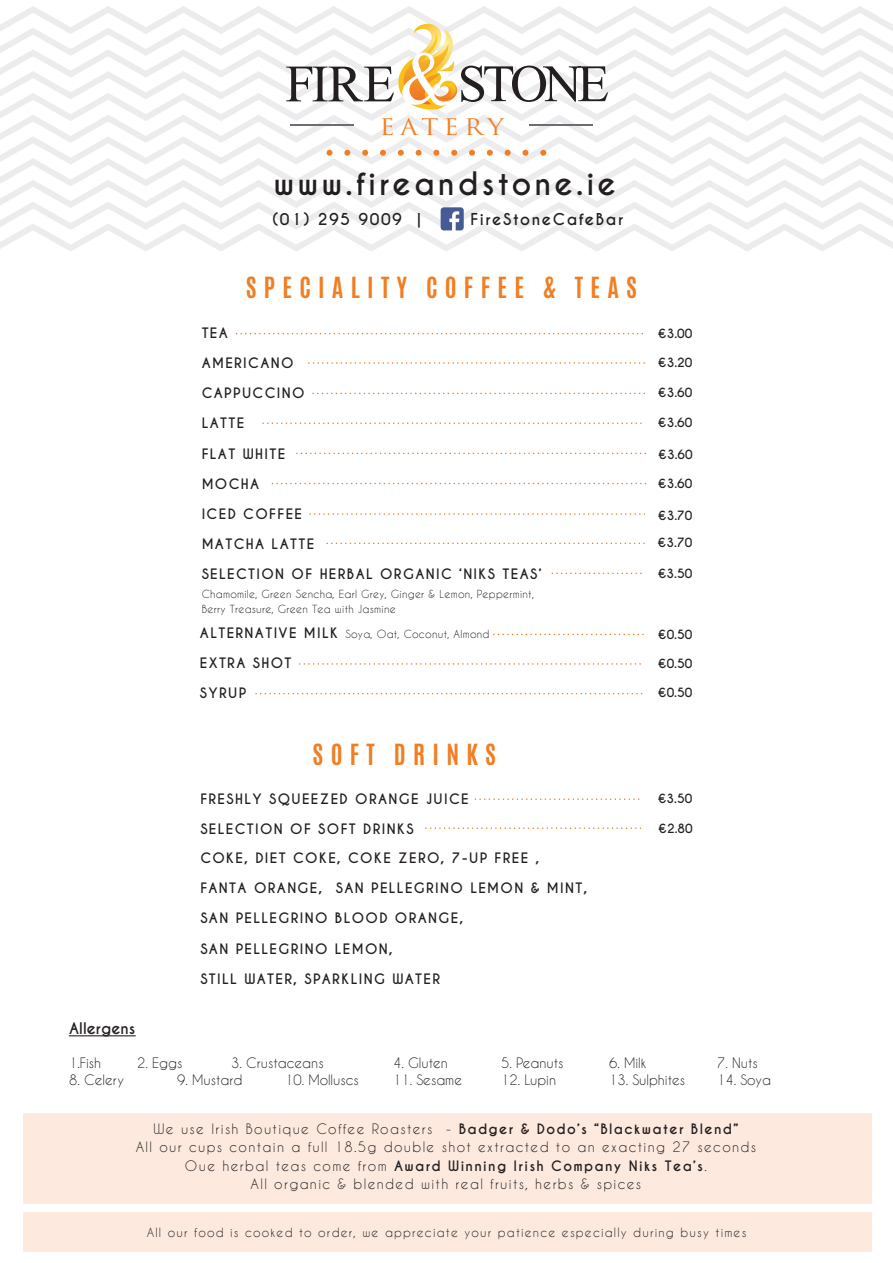
<style>
.page{position:relative;width:893px;height:1263px;background:#fff}
.page>*{position:absolute;margin:0;border:0;box-sizing:border-box;transform-origin:0 0}
.t1{font:700 30.3px "Caviar Dreams";letter-spacing:.1em;color:#231f20}
.t2{font:700 24.3px "Antonio";letter-spacing:.3em;color:#f17e23}
.t3{font:22.35px "Trajan Pro";letter-spacing:.2em;color:#f27e25;scale:1.13 1}
.t4{font:700 15.45px "Caviar Dreams";letter-spacing:.1em;color:#231f20}
.t5{font:700 15px "Caviar Dreams";color:#231f20}
.t6{font:700 13.5px "Caviar Dreams";letter-spacing:.1em;color:#231f20}
.t7{font:13.5px/18.6px "Caviar Dreams";letter-spacing:.1em;color:#231f20;text-align:center}
.t8{font:13.5px "Caviar Dreams";color:#231f20}
.t9{font:12px "Caviar Dreams";letter-spacing:.1em;color:#231f20}
.t10{font:700 12px "Caviar Dreams";color:#231f20}
.t11{font:10.5px/15.5px "Caviar Dreams";letter-spacing:.025em;color:#231f20}
.s1{font-weight:700;font-size:13.5px}
.s2{font-weight:700}
</style>
<div class="page">
<div style="left:23px;top:1113px;width:849px;height:91px;background:#fde9de"></div>
<div style="left:23px;top:1212px;width:849px;height:39px;background:#fde9de"></div>
<svg style="left:0;top:6px;width:893px;height:245px"></svg>
<svg style="left:475px;top:798px;width:165px;height:2px"></svg>
<svg style="left:426px;top:827px;width:216px;height:2px"></svg>
<svg style="left:236px;top:333px;width:407px;height:1px"></svg>
<svg style="left:297px;top:453px;width:349px;height:1px"></svg>
<svg style="left:309px;top:362px;width:336px;height:2px"></svg>
<svg style="left:313px;top:393px;width:332px;height:1px"></svg>
<svg style="left:263px;top:422px;width:379px;height:2px"></svg>
<svg style="left:310px;top:513px;width:335px;height:2px"></svg>
<svg style="left:272px;top:483px;width:375px;height:1px"></svg>
<svg style="left:256px;top:693px;width:387px;height:1px"></svg>
<svg style="left:300px;top:663px;width:341px;height:2px"></svg>
<svg style="left:494px;top:634px;width:149px;height:1px"></svg>
<hr style="left:69px;top:1035px;width:66px;height:1px;background:#231f20">
<svg style="left:327px;top:543px;width:318px;height:1px"></svg>
<svg style="left:552px;top:573px;width:90px;height:1px"></svg>
<h3 class="t3" style="left:380px;top:113px;width:112px">EATERY</h3>
<h1 class="t1" style="left:273px;top:165px;width:344px">www.fireandstone.ie</h1>
<p class="t4" style="left:272px;top:210px;width:150px">(01) 295 9009 |</p>
<p class="t4" style="left:470px;top:210px;width:154px">FireStoneCafeBar</p>
<h2 class="t2" style="left:246px;top:269px;width:393px">SPECIALITY COFFEE &amp; TEAS</h2>
<p class="t6" style="left:202px;top:325px;width:28px">TEA</p>
<p class="t6" style="left:202px;top:355px;width:93px">AMERICANO</p>
<p class="t6" style="left:202px;top:385px;width:104px">CAPPUCCINO</p>
<p class="t6" style="left:202px;top:415px;width:44px">LATTE</p>
<p class="t6" style="left:202px;top:445px;width:85px">FLAT WHITE</p>
<p class="t6" style="left:202px;top:475px;width:59px">MOCHA</p>
<p class="t6" style="left:202px;top:506px;width:102px">ICED COFFEE</p>
<p class="t6" style="left:202px;top:536px;width:114px">MATCHA LATTE</p>
<p class="t6" style="left:202px;top:566px;width:341px">SELECTION OF HERBAL ORGANIC ‘NIKS TEAS’</p>
<p class="t11" style="left:202px;top:586px;width:334px">Chamomile, Green Sencha, Earl Grey, Ginger &amp; Lemon, Peppermint,<br>Berry Treasure, Green Tea with Jasmine</p>
<p class="t10" style="left:658px;top:326px;width:36px">€3.00</p>
<p class="t10" style="left:658px;top:356px;width:36px">€3.20</p>
<p class="t10" style="left:658px;top:386px;width:36px">€3.60</p>
<p class="t10" style="left:658px;top:416px;width:36px">€3.60</p>
<p class="t10" style="left:658px;top:447px;width:36px">€3.60</p>
<p class="t10" style="left:658px;top:476px;width:36px">€3.60</p>
<p class="t10" style="left:658px;top:508px;width:36px">€3.70</p>
<p class="t10" style="left:658px;top:535px;width:36px">€3.70</p>
<p class="t10" style="left:658px;top:566px;width:36px">€3.50</p>
<p class="t11" style="left:200px;top:626px;width:291px"><span class="s1">ALTERNATIVE MILK</span> Soya, Oat, Coconut, Almond</p>
<p class="t6" style="left:200px;top:655px;width:93px">EXTRA SHOT</p>
<p class="t6" style="left:200px;top:685px;width:48px">SYRUP</p>
<p class="t10" style="left:658px;top:685px;width:36px">€0.50</p>
<p class="t10" style="left:658px;top:627px;width:36px">€0.50</p>
<p class="t10" style="left:658px;top:656px;width:36px">€0.50</p>
<h2 class="t2" style="left:313px;top:737px;width:185px">SOFT DRINKS</h2>
<p class="t6" style="left:200px;top:791px;width:270px">FRESHLY SQUEEZED ORANGE JUICE</p>
<p class="t10" style="left:658px;top:791px;width:36px">€3.50</p>
<p class="t6" style="left:200px;top:821px;width:215px">SELECTION OF SOFT DRINKS</p>
<p class="t10" style="left:658px;top:821px;width:36px">€2.80</p>
<p class="t6" style="left:200px;top:850px;width:340px">COKE, DIET COKE, COKE ZERO, 7-UP FREE ,</p>
<p class="t6" style="left:200px;top:880px;width:388px">FANTA ORANGE, SAN PELLEGRINO LEMON &amp; MINT,</p>
<p class="t6" style="left:200px;top:910px;width:264px">SAN PELLEGRINO BLOOD ORANGE,</p>
<p class="t6" style="left:200px;top:940px;width:194px">SAN PELLEGRINO LEMON,</p>
<p class="t6" style="left:200px;top:970px;width:241px">STILL WATER, SPARKLING WATER</p>
<p class="t5" style="left:69px;top:1019px;width:68px">Allergens</p>
<p class="t7" style="left:69px;top:1054px;width:34px">1.Fish</p>
<p class="t7" style="left:137px;top:1054px;width:47px">2. Eggs</p>
<p class="t8" style="left:231px;top:1055px;width:94px">3. Crustaceans</p>
<p class="t7" style="left:393px;top:1054px;width:56px">4. Gluten</p>
<p class="t8" style="left:501px;top:1055px;width:64px">5. Peanuts</p>
<p class="t7" style="left:609px;top:1054px;width:39px">6. Milk</p>
<p class="t7" style="left:717px;top:1054px;width:42px">7. Nuts</p>
<p class="t7" style="left:69px;top:1070px;width:56px">8. Celery</p>
<p class="t8" style="left:177px;top:1071px;width:67px">9. Mustard</p>
<p class="t8" style="left:285px;top:1071px;width:75px">10. Molluscs</p>
<p class="t8" style="left:393px;top:1071px;width:70px">11. Sesame</p>
<p class="t7" style="left:501px;top:1070px;width:56px">12. Lupin</p>
<p class="t8" style="left:609px;top:1071px;width:77px">13. Sulphites</p>
<p class="t7" style="left:717px;top:1070px;width:55px">14. Soya</p>
<p class="t7" style="left:136px;top:1119px;width:622px">We use Irish Boutique Coffee Roasters - <span class="s2">Badger &amp; Dodo’s “Blackwater Blend”<br></span>All our cups contain a full 18.5g double shot extracted to an exacting 27 seconds Oue herbal teas come from <span class="s2">Award Winning Irish Company Niks Tea’s</span>.<br>All organic &amp; blended with real fruits, herbs &amp; spices</p>
<p class="t9" style="left:147px;top:1225px;width:601px">All our food is cooked to order, we appreciate your patience especially during busy times</p>
</div>
